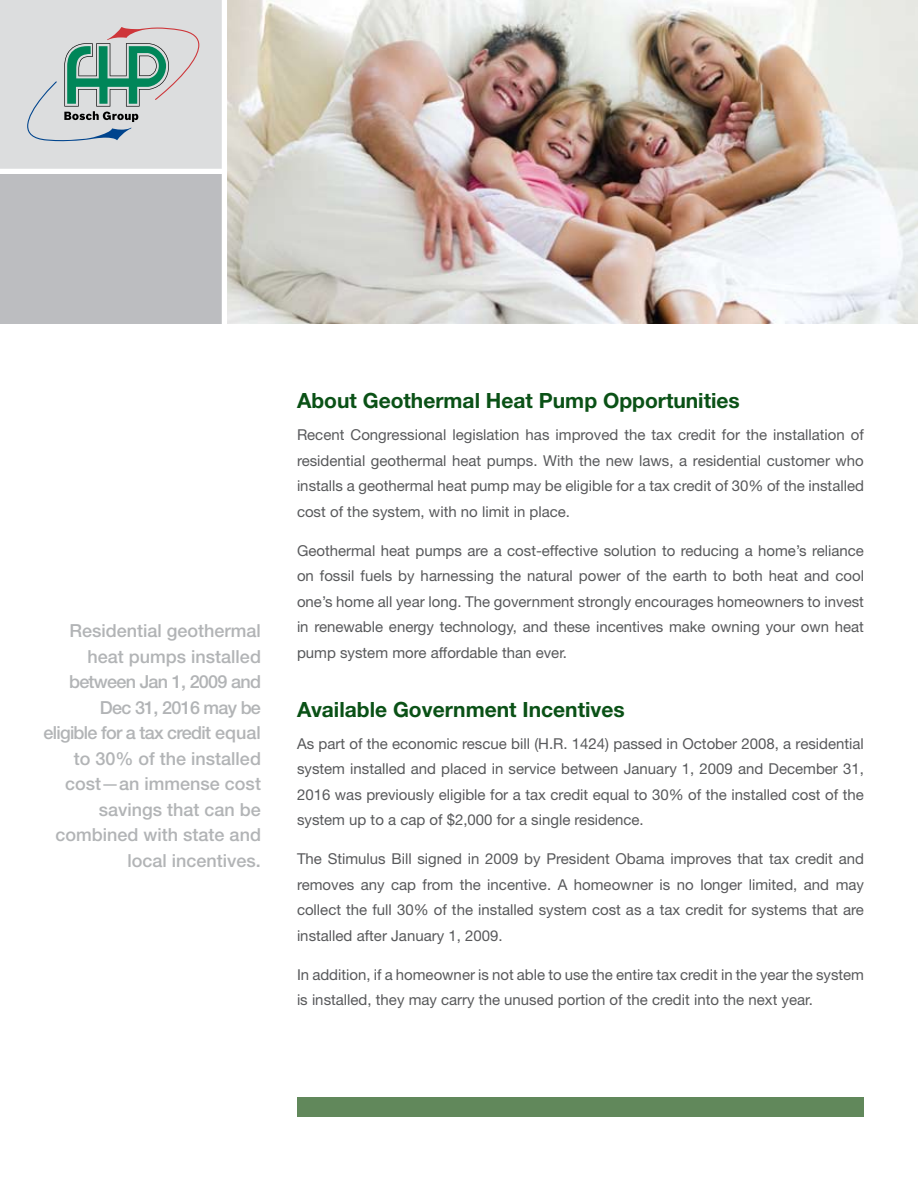
<style>
.page{position:relative;width:918px;height:1188px;background:#fff}
.page>*{position:absolute;margin:0;border:0;box-sizing:border-box;transform-origin:0 0}
.t1{font:700 21px "Helvetica Neue";color:#0a5116}
.t2{font:500 18px/25.5px "Helvetica Neue";color:#b2b4b6;text-align:right}
.t3{font:15px/25.5px "Helvetica Neue";color:#58595b;text-align:justify}
.s1{font-weight:400}
</style>
<div class="page">
<img style="left:227px;top:0;width:691px;height:324px">
<div style="left:0;top:0;width:225px;height:172px;background:#dcddde"></div>
<svg style="left:27px;top:27px;width:172px;height:114px"></svg>
<div style="left:0;top:172px;width:224px;height:152px;background:#bcbdc0"></div>
<div style="left:0;top:169px;width:225px;height:5px;background:#fff"></div>
<div style="left:222px;top:0;width:5px;height:330px;background:#fff"></div>
<div style="left:297px;top:1098px;width:567px;height:19px;background:#61885b"></div>
<p class="t2" style="left:44px;top:618px;width:219px">Residential geothermal heat pumps installed between Jan 1, 2009 and<br>Dec 31, 2016 may be eligible for a tax credit equal to 30% of the installed cost<span class="s1">—</span>an immense cost savings that can be combined with state and local incentives.</p>
<h1 class="t1" style="left:297px;top:387px;width:444px">About Geothermal Heat Pump Opportunities</h1>
<p class="t3" style="left:297px;top:422px;width:569px">Recent Congressional legislation has improved the tax credit for the installation of residential geothermal heat pumps. With the new laws, a residential customer who installs a geothermal heat pump may be eligible for a tax credit of 30% of the installed cost of the system, with no limit in place.</p>
<p class="t3" style="left:297px;top:537px;width:569px">Geothermal heat pumps are a cost-effective solution to reducing a home’s reliance on fossil fuels by harnessing the natural power of the earth to both heat and cool one’s home all year long. The government strongly encourages homeowners to invest in renewable energy technology, and these incentives make owning your own heat pump system more affordable than ever.</p>
<h1 class="t1" style="left:297px;top:696px;width:329px">Available Government Incentives</h1>
<p class="t3" style="left:297px;top:731px;width:568px">As part of the economic rescue bill (H.R. 1424) passed in October 2008, a residential system installed and placed in service between January 1, 2009 and December 31, 2016 was previously eligible for a tax credit equal to 30% of the installed cost of the system up to a cap of $2,000 for a single residence.</p>
<p class="t3" style="left:297px;top:846px;width:569px">The Stimulus Bill signed in 2009 by President Obama improves that tax credit and removes any cap from the incentive. A homeowner is no longer limited, and may collect the full 30% of the installed system cost as a tax credit for systems that are installed after January 1, 2009.</p>
<p class="t3" style="left:297px;top:962px;width:569px">In addition, if a homeowner is not able to use the entire tax credit in the year the system is installed, they may carry the unused portion of the credit into the next year.</p>
</div>
